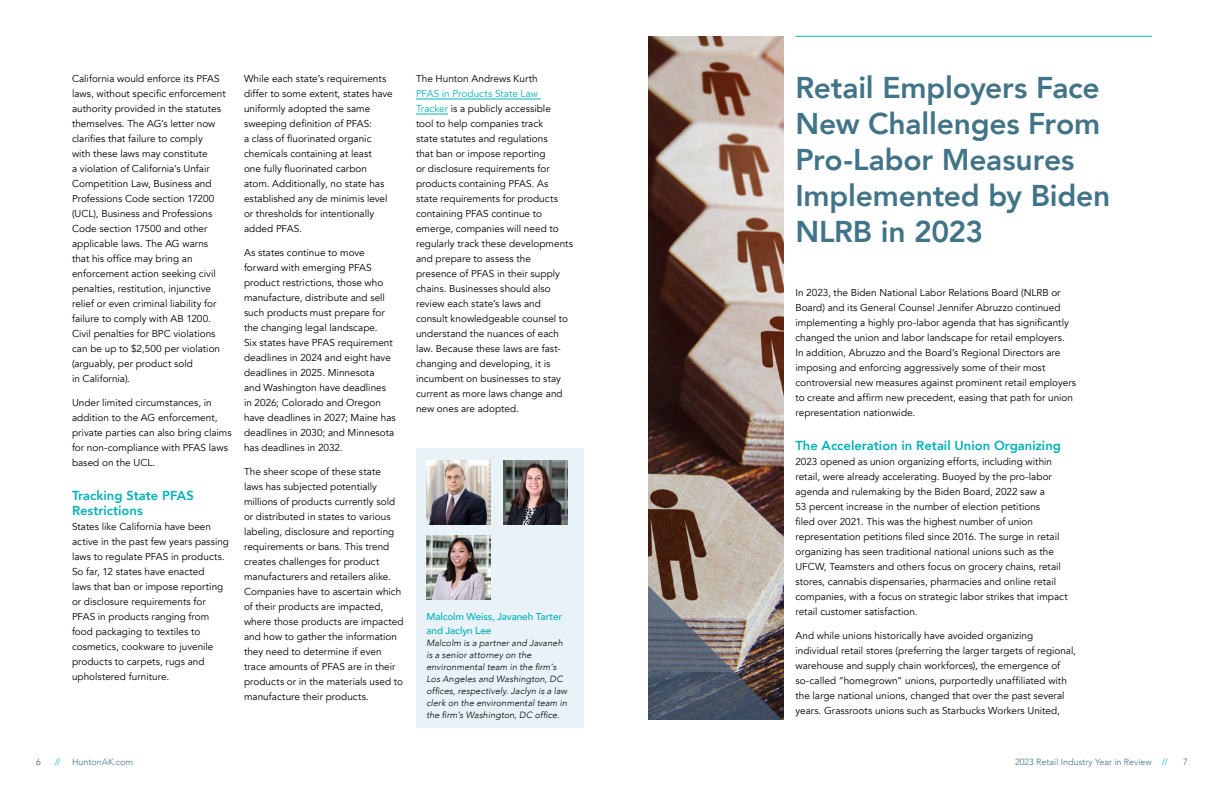
<style>
.page{position:relative;width:1224px;height:792px;background:#fff}
.page>*{position:absolute;margin:0;border:0;box-sizing:border-box;transform-origin:0 0}
.t1{font:800 30px/36px "Avenir";letter-spacing:-.005em;color:#427488}
.t2{font:800 13px/15.6px "Avenir";color:#02b1ba}
.t3{font:10px/15px "Avenir";color:#000}
.t4{font:500 10px/14px "Avenir";letter-spacing:-.01em;color:#02b1ba}
.t5{font:italic 300 9px/12px "Avenir";letter-spacing:.01em;color:#000}
.t6{font:300 9px "Avenir";color:#427488}
.t7{font:300 9px "Avenir";color:#5a5858}
.t8{font:300 9px "Avenir";color:#02b1ba}
.s1{color:#02b1ba}
</style>
<div class="page">
<hr style="left:416px;top:99px;width:125px;height:1px;background:#02b1ba">
<hr style="left:416px;top:114px;width:32px;height:1px;background:#02b1ba">
<div style="left:416px;top:449px;width:167px;height:279px;background:#e8f2f7"></div>
<img style="left:426px;top:460px;width:65px;height:64px">
<img style="left:503px;top:460px;width:65px;height:64px">
<img style="left:426px;top:535px;width:65px;height:64px">
<hr style="left:795px;top:36px;width:357px;height:1px;background:#02b1ba">
<img style="left:648px;top:36px;width:135px;height:684px">
<img style="left:648px;top:586px;width:134px;height:134px">
<p class="t3" style="left:72px;top:71px;width:155px">California would enforce its PFAS laws, without specific enforcement authority provided in the statutes themselves. The AG’s letter now clarifies that failure to comply<br>with these laws may constitute<br>a violation of California’s Unfair<br>Competition Law, Business and<br>Professions Code section 17200 (UCL), Business and Professions<br>Code section 17500 and other applicable laws. The AG warns that his office may bring an enforcement action seeking civil penalties, restitution, injunctive relief or even criminal liability for failure to comply with AB 1200.<br>Civil penalties for BPC violations can be up to $2,500 per violation (arguably, per product sold<br>in California).</p>
<p class="t3" style="left:72px;top:395px;width:161px">Under limited circumstances, in addition to the AG enforcement, private parties can also bring claims for non-compliance with PFAS laws based on the UCL.</p>
<h2 class="t2" style="left:72px;top:487px;width:123px">Tracking State PFAS<br>Restrictions</h2>
<p class="t3" style="left:72px;top:519px;width:159px">States like California have been active in the past few years passing laws to regulate PFAS in products.<br>So far, 12 states have enacted<br>laws that ban or impose reporting or disclosure requirements for<br>PFAS in products ranging from food packaging to textiles to cosmetics, cookware to juvenile products to carpets, rugs and upholstered furniture.</p>
<p class="t3" style="left:244px;top:71px;width:150px">While each state’s requirements differ to some extent, states have uniformly adopted the same sweeping definition of PFAS:<br>a class of fluorinated organic chemicals containing at least<br>one fully fluorinated carbon atom. Additionally, no state has established any de minimis level or thresholds for intentionally added PFAS.</p>
<p class="t3" style="left:244px;top:245px;width:153px">As states continue to move forward with emerging PFAS product restrictions, those who manufacture, distribute and sell such products must prepare for the changing legal landscape.<br>Six states have PFAS requirement deadlines in 2024 and eight have deadlines in 2025. Minnesota<br>and Washington have deadlines in 2026; Colorado and Oregon have deadlines in 2027; Maine has deadlines in 2030; and Minnesota has deadlines in 2032.</p>
<p class="t3" style="left:244px;top:464px;width:161px">The sheer scope of these state<br>laws has subjected potentially millions of products currently sold or distributed in states to various labeling, disclosure and reporting requirements or bans. This trend creates challenges for product manufacturers and retailers alike.<br>Companies have to ascertain which of their products are impacted, where those products are impacted and how to gather the information they need to determine if even trace amounts of PFAS are in their products or in the materials used to manufacture their products.</p>
<p class="t3" style="left:416px;top:71px;width:123px">The Hunton Andrews Kurth</p>
<p class="t3" style="left:416px;top:86px;width:159px"><span class="s1">PFAS in Products State Law<br>Tracker</span> is a publicly accessible<br>tool to help companies track<br>state statutes and regulations<br>that ban or impose reporting<br>or disclosure requirements for products containing PFAS. As<br>state requirements for products containing PFAS continue to emerge, companies will need to regularly track these developments and prepare to assess the presence of PFAS in their supply chains. Businesses should also review each state’s laws and consult knowledgeable counsel to understand the nuances of each law. Because these laws are fast&shy;changing and developing, it is incumbent on businesses to stay current as more laws change and new ones are adopted.</p>
<p class="t4" style="left:426px;top:609px;width:137px">Malcolm Weiss, Javaneh Tarter and Jaclyn Lee</p>
<p class="t5" style="left:426px;top:637px;width:142px">Malcolm is a partner and Javaneh is a senior attorney on the environmental team in the firm’s<br>Los Angeles and Washington, DC offices, respectively. Jaclyn is a law clerk on the environmental team in the firm’s Washington, DC office.</p>
<h1 class="t1" style="left:795px;top:69px;width:316px">Retail Employers Face<br>New Challenges From<br>Pro-Labor Measures<br>Implemented by Biden<br>NLRB in 2023</h1>
<p class="t3" style="left:795px;top:285px;width:282px">In 2023, the Biden National Labor Relations Board (NLRB or Board) and its General Counsel Jennifer Abruzzo continued implementing a highly pro-labor agenda that has significantly changed the union and labor landscape for retail employers.<br>In addition, Abruzzo and the Board’s Regional Directors are imposing and enforcing aggressively some of their most controversial new measures against prominent retail employers to create and affirm new precedent, easing that path for union representation nationwide.</p>
<h2 class="t2" style="left:795px;top:437px;width:267px">The Acceleration in Retail Union Organizing</h2>
<p class="t3" style="left:795px;top:454px;width:274px">2023 opened as union organizing efforts, including within retail, were already accelerating. Buoyed by the pro-labor agenda and rulemaking by the Biden Board, 2022 saw a<br>53 percent increase in the number of election petitions<br>filed over 2021. This was the highest number of union representation petitions filed since 2016. The surge in retail organizing has seen traditional national unions such as the UFCW, Teamsters and others focus on grocery chains, retail stores, cannabis dispensaries, pharmacies and online retail companies, with a focus on strategic labor strikes that impact retail customer satisfaction.</p>
<p class="t3" style="left:795px;top:628px;width:282px">And while unions historically have avoided organizing individual retail stores (preferring the larger targets of regional, warehouse and supply chain workforces), the emergence of so-called “homegrown” unions, purportedly unaffiliated with the large national unions, changed that over the past several years. Grassroots unions such as Starbucks Workers United,</p>
<p class="t7" style="left:36px;top:757px;width:6px">6</p>
<p class="t8" style="left:55px;top:757px;width:7px">//</p>
<p class="t6" style="left:72px;top:757px;width:63px">HuntonAK.com</p>
<p class="t6" style="left:1015px;top:757px;width:154px">2023 Retail Industry Year in Review <span class="s1">//</span></p>
<p class="t7" style="left:1183px;top:757px;width:6px">7</p>
</div>
